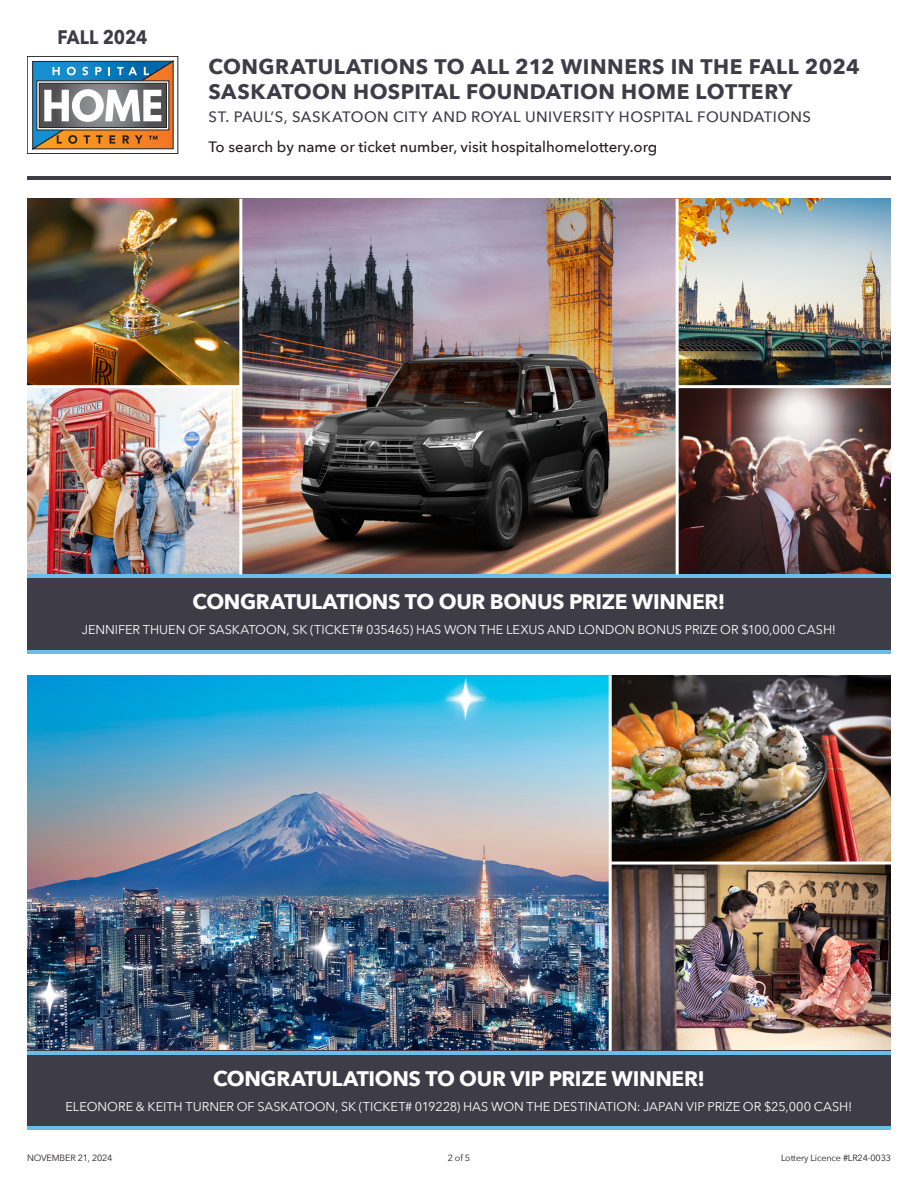
<style>
.page{position:relative;width:918px;height:1188px;background:#fff}
.page>*{position:absolute;margin:0;border:0;box-sizing:border-box;transform-origin:0 0}
.t1{font:700 21px/25.2px "Avenir Next";letter-spacing:.02em;color:#3e3c47}
.t2{font:700 21px "Avenir Next";letter-spacing:-.015em;color:#fff}
.t3{font:700 19.5px "Avenir Next";letter-spacing:-.005em;color:#3e3c47;scale:.9 1}
.t4{font:500 15px "Avenir Next";letter-spacing:.03em;color:#3e3c47}
.t5{font:500 15px "Avenir Next";color:#231f20}
.t6{font:12.75px "Avenir Next";letter-spacing:-.005em;color:#fff}
.t7{font:9px "Avenir Next";letter-spacing:-.015em;color:#231f20}
</style>
<div class="page">
<hr style="left:27px;top:176px;width:864px;height:3px;background:#3e3c47">
<div style="left:27px;top:56px;width:151px;height:98px;border:1px solid #231f20"></div>
<svg style="left:32px;top:61px;width:142px;height:89px"></svg>
<img style="left:27px;top:675px;width:582px;height:376px">
<img style="left:612px;top:675px;width:279px;height:376px">
<img style="left:242px;top:199px;width:434px;height:375px">
<img style="left:27px;top:199px;width:212px;height:375px">
<img style="left:679px;top:199px;width:212px;height:375px">
<div style="left:27px;top:574px;width:864px;height:78px;background:#3e3c47"></div>
<div style="left:27px;top:1051px;width:864px;height:77px;background:#3e3c47"></div>
<hr style="left:27px;top:574px;width:864px;height:4px;background:#6abce9">
<hr style="left:27px;top:1051px;width:864px;height:3px;background:#6abce9">
<hr style="left:27px;top:650px;width:864px;height:3px;background:#6abce9">
<hr style="left:27px;top:1126px;width:864px;height:4px;background:#6abce9">
<hr style="left:27px;top:385px;width:214px;height:3px;background:#fff">
<hr style="left:677px;top:385px;width:214px;height:3px;background:#fff">
<hr style="left:610px;top:862px;width:281px;height:3px;background:#fff">
<h2 class="t3" style="left:57px;top:21px;width:102px">FALL 2024</h2>
<h1 class="t1" style="left:209px;top:54px;width:653px">CONGRATULATIONS TO ALL 212 WINNERS IN THE FALL 2024<br>SASKATOON HOSPITAL FOUNDATION HOME LOTTERY</h1>
<p class="t4" style="left:209px;top:104px;width:604px">ST. PAUL’S, SASKATOON CITY AND ROYAL UNIVERSITY HOSPITAL FOUNDATIONS</p>
<p class="t5" style="left:209px;top:134px;width:450px">To search by name or ticket number, visit hospitalhomelottery.org</p>
<h1 class="t2" style="left:193px;top:584px;width:534px">CONGRATULATIONS TO OUR BONUS PRIZE WINNER!</h1>
<p class="t6" style="left:82px;top:619px;width:756px">JENNIFER THUEN OF SASKATOON, SK (TICKET# 035465) HAS WON THE LEXUS AND LONDON BONUS PRIZE OR $100,000 CASH!</p>
<h1 class="t2" style="left:213px;top:1061px;width:493px">CONGRATULATIONS TO OUR VIP PRIZE WINNER!</h1>
<p class="t6" style="left:66px;top:1096px;width:788px">ELEONORE &amp; KEITH TURNER OF SASKATOON, SK (TICKET# 019228) HAS WON THE DESTINATION: JAPAN VIP PRIZE OR $25,000 CASH!</p>
<p class="t7" style="left:27px;top:1150px;width:87px">NOVEMBER 21, 2024</p>
<p class="t7" style="left:448px;top:1150px;width:24px">2 of 5</p>
<p class="t7" style="left:781px;top:1150px;width:111px">Lottery Licence #LR24-0033</p>
</div>
